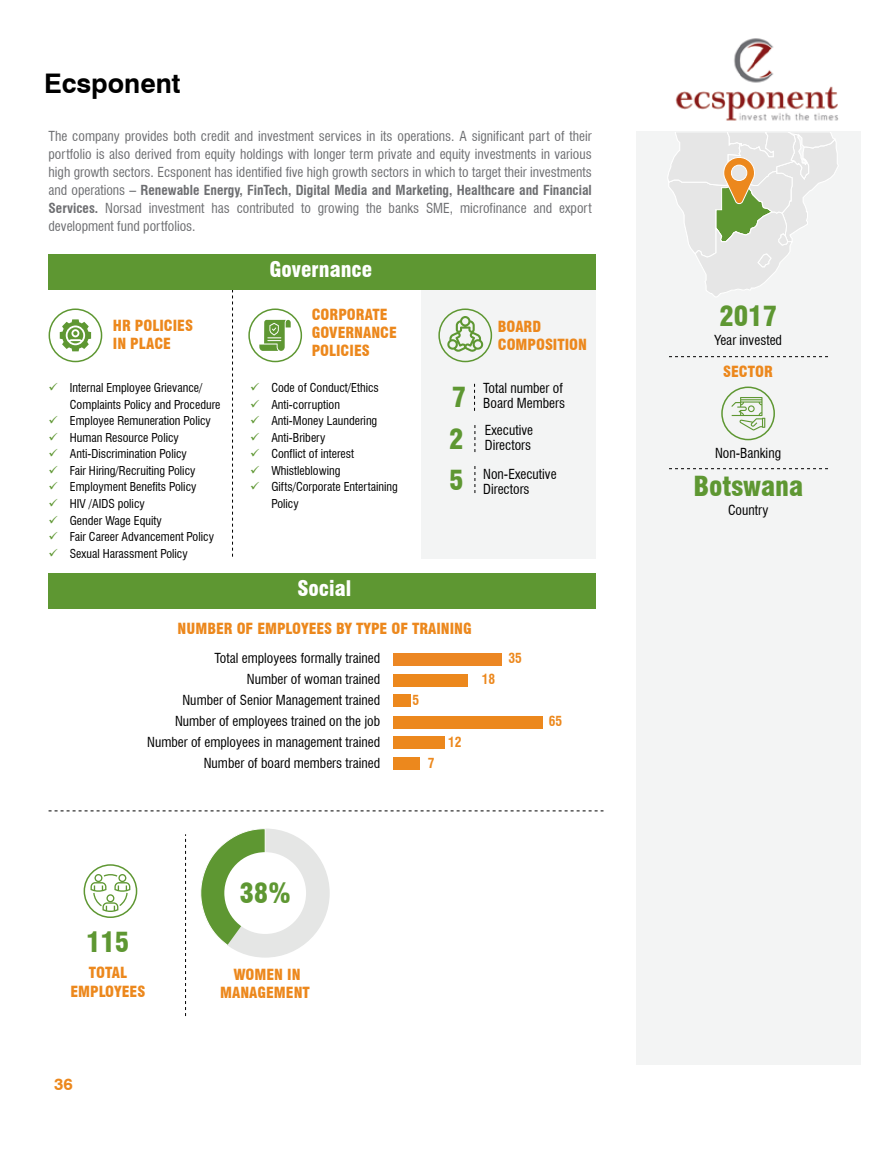
<style>
.page{position:relative;width:893px;height:1149px;background:#fff}
.page>*{position:absolute;margin:0;border:0;box-sizing:border-box;transform-origin:0 0}
.t1{font:900 condensed 27px "Swiss 721 BT";color:#5e9732}
.t2{font:700 27px "Swiss 721 BT";color:#000}
.t3{font:900 condensed 21px "Swiss 721 BT";color:#fff}
.t4{font:700 16.5px "Swiss 721 BT";color:#ec881d}
.t5{font:900 condensed 15px/18px "Swiss 721 BT";color:#ec881d}
.t6{font:condensed 13.5px/18px "Swiss 721 BT";color:#6d6e71;text-align:justify}
.t7{font:condensed 13.5px/21px "Swiss 721 BT";color:#000}
.t8{font:700 condensed 13.5px "Swiss 721 BT";color:#ec881d}
.t9{font:condensed 12px/16.5px "Swiss 721 BT";color:#000}
.s1{font-weight:700}
.s2{color:#5e9732}
</style>
<div class="page">
<div style="left:201px;top:828px;width:129px;height:129px;background:#e5e6e5;border-radius:50%"></div>
<svg style="left:200px;top:828px;width:66px;height:117px"></svg>
<div style="left:224px;top:851px;width:82px;height:82px;background:#fff;border-radius:50%"></div>
<div style="left:636px;top:131px;width:224px;height:933px;background:#f3f4f4"></div>
<svg style="left:668px;top:133px;width:169px;height:163px"></svg>
<svg style="left:669px;top:468px;width:159px;height:1px"></svg>
<div style="left:721px;top:386px;width:54px;height:54px;border:2px solid #5e9732;border-radius:50%"></div>
<svg style="left:669px;top:356px;width:159px;height:1px"></svg>
<div style="left:421px;top:285px;width:175px;height:274px;background:#f3f4f4"></div>
<svg style="left:474px;top:383px;width:1px;height:27px"></svg>
<svg style="left:232px;top:289px;width:1px;height:268px"></svg>
<div style="left:49px;top:253px;width:547px;height:36px;background:#5e9732"></div>
<div style="left:438px;top:308px;width:54px;height:54px;border:2px solid #5e9732;border-radius:50%"></div>
<svg style="left:447px;top:316px;width:37px;height:36px"></svg>
<div style="left:248px;top:308px;width:54px;height:54px;border:2px solid #5e9732;border-radius:50%"></div>
<svg style="left:259px;top:320px;width:32px;height:31px"></svg>
<div style="left:49px;top:308px;width:53px;height:54px;border:2px solid #5e9732;border-radius:50%"></div>
<svg style="left:60px;top:319px;width:31px;height:32px"></svg>
<div style="left:49px;top:573px;width:547px;height:36px;background:#5e9732"></div>
<svg style="left:185px;top:834px;width:1px;height:181px"></svg>
<div style="left:84px;top:864px;width:53px;height:53px;border:2px solid #5e9732;border-radius:50%"></div>
<svg style="left:91px;top:873px;width:39px;height:39px"></svg>
<svg style="left:475px;top:425px;width:1px;height:27px"></svg>
<svg style="left:475px;top:466px;width:1px;height:27px"></svg>
<img style="left:675px;top:38px;width:164px;height:83px">
<svg style="left:49px;top:810px;width:554px;height:1px"></svg>
<div style="left:393px;top:673px;width:75px;height:13px;background:#ec881d"></div>
<div style="left:393px;top:652px;width:108px;height:13px;background:#ec8723"></div>
<div style="left:393px;top:694px;width:17px;height:12px;background:#ec881d"></div>
<div style="left:393px;top:715px;width:150px;height:13px;background:#ec881d"></div>
<div style="left:393px;top:736px;width:52px;height:13px;background:#ec881d"></div>
<svg style="left:731px;top:397px;width:34px;height:33px"></svg>
<div style="left:393px;top:756px;width:26px;height:13px;background:#ec881d"></div>
<h1 class="t2" style="left:44px;top:67px;width:138px">Ecsponent</h1>
<p class="t6" style="left:49px;top:127px;width:545px">The company provides both credit and investment services in its operations. A significant part of their portfolio is also derived from equity holdings with longer term private and equity investments in various high growth sectors. Ecsponent has identified five high growth sectors in which to target their investments and operations – <span class="s1">Renewable Energy, FinTech, Digital Media and Marketing, Healthcare and Financial Services.</span> Norsad investment has contributed to growing the banks SME, microfinance and export development fund portfolios.</p>
<p class="t5" style="left:113px;top:316px;width:39px">HR POLICIES<br>IN PLACE</p>
<p class="t9" style="left:70px;top:379px;width:152px;text-indent:-21px"><span class="s2">✓</span> Internal Employee Grievance/<br>Complaints Policy and Procedure</p>
<p class="t9" style="left:49px;top:412px;width:164px"><span class="s2">✓</span> Employee Remuneration Policy</p>
<p class="t9" style="left:49px;top:429px;width:132px"><span class="s2">✓</span> Human Resource Policy</p>
<p class="t9" style="left:49px;top:445px;width:140px"><span class="s2">✓</span> Anti-Discrimination Policy</p>
<p class="t9" style="left:49px;top:462px;width:148px"><span class="s2">✓</span> Fair Hiring/Recruiting Policy</p>
<p class="t9" style="left:49px;top:478px;width:149px"><span class="s2">✓</span> Employment Benefits Policy</p>
<p class="t9" style="left:49px;top:495px;width:98px"><span class="s2">✓</span> HIV /AIDS policy</p>
<p class="t9" style="left:49px;top:511px;width:115px"><span class="s2">✓</span> Gender Wage Equity</p>
<p class="t9" style="left:49px;top:528px;width:167px"><span class="s2">✓</span> Fair Career Advancement Policy</p>
<p class="t9" style="left:49px;top:544px;width:141px"><span class="s2">✓</span> Sexual Harassment Policy</p>
<h2 class="t3" style="left:269px;top:257px;width:104px">GOVERNANCE</h2>
<p class="t5" style="left:312px;top:305px;width:19px">CORPORA</p>
<p class="t5" style="left:312px;top:305px;width:78px;text-indent:61px">TE<br>GOVERNANCE<br>POLICIES</p>
<p class="t9" style="left:250px;top:379px;width:130px"><span class="s2">✓</span> Code of Conduct/Ethics</p>
<p class="t9" style="left:250px;top:396px;width:91px"><span class="s2">✓</span> Anti-corruption</p>
<p class="t9" style="left:250px;top:412px;width:129px"><span class="s2">✓</span> Anti-Money Laundering</p>
<p class="t9" style="left:250px;top:429px;width:77px"><span class="s2">✓</span> Anti-Bribery</p>
<p class="t9" style="left:250px;top:445px;width:106px"><span class="s2">✓</span> Conflict of interest</p>
<p class="t9" style="left:250px;top:462px;width:92px"><span class="s2">✓</span> Whistleblowing</p>
<p class="t9" style="left:271px;top:478px;width:128px;text-indent:-21px"><span class="s2">✓</span> Gifts/Corporate Entertaining<br>Policy</p>
<h2 class="t3" style="left:297px;top:575px;width:55px">SOCIAL</h2>
<h1 class="t1" style="left:452px;top:381px;width:16px">7</h1>
<h1 class="t1" style="left:449px;top:422px;width:16px">2</h1>
<h1 class="t1" style="left:449px;top:463px;width:16px">5</h1>
<p class="t5" style="left:498px;top:317px;width:19px">BOARD<br>COMPOSI</p>
<p class="t5" style="left:557px;top:335px;width:31px">TION</p>
<p class="t7" style="left:483px;top:381px;width:83px;line-height:15px">Total number of<br>Board Members</p>
<p class="t7" style="left:485px;top:422px;width:50px;line-height:15px">Executive<br>Directors</p>
<p class="t7" style="left:483px;top:466px;width:75px;line-height:15px">Non-Executive<br>Directors</p>
<p class="t5" style="left:178px;top:619px;width:296px">NUMBER OF EMPLOYEES BY TYPE OF TRAINING</p>
<p class="t7" style="left:147px;top:647px;width:235px;text-align:right">Total employees formally trained<br>Number of woman trained<br>Number of Senior Management trained Number of employees trained on the job Number of employees in management trained Number of board members trained</p>
<p class="t8" style="left:508px;top:649px;width:15px">35</p>
<p class="t8" style="left:482px;top:670px;width:15px">18</p>
<p class="t8" style="left:412px;top:691px;width:8px">5</p>
<p class="t8" style="left:448px;top:733px;width:15px">12</p>
<p class="t8" style="left:428px;top:754px;width:8px">7</p>
<p class="t8" style="left:549px;top:712px;width:15px">65</p>
<h1 class="t1" style="left:86px;top:925px;width:45px">115</h1>
<p class="t5" style="left:89px;top:963px;width:32px">TO TAL</p>
<p class="t5" style="left:70px;top:981px;width:17px">EMPLOYEES</p>
<p class="t4" style="left:54px;top:1073px;width:20px">36</p>
<h1 class="t1" style="left:239px;top:877px;width:53px">38%</h1>
<p class="t5" style="left:233px;top:965px;width:11px">WOME</p>
<p class="t5" style="left:274px;top:965px;width:28px">N IN</p>
<p class="t5" style="left:220px;top:983px;width:39px">MANAGEME</p>
<p class="t5" style="left:294px;top:983px;width:18px">NT</p>
<h1 class="t1" style="left:719px;top:300px;width:59px">2017</h1>
<p class="t7" style="left:715px;top:330px;width:69px">Year invested</p>
<p class="t5" style="left:723px;top:363px;width:42px">SECTOR</p>
<p class="t7" style="left:715px;top:442px;width:67px">Non-Banking</p>
<h1 class="t1" style="left:693px;top:470px;width:111px">BOTSWANA</h1>
<p class="t7" style="left:728px;top:500px;width:42px">Country</p>
</div>
